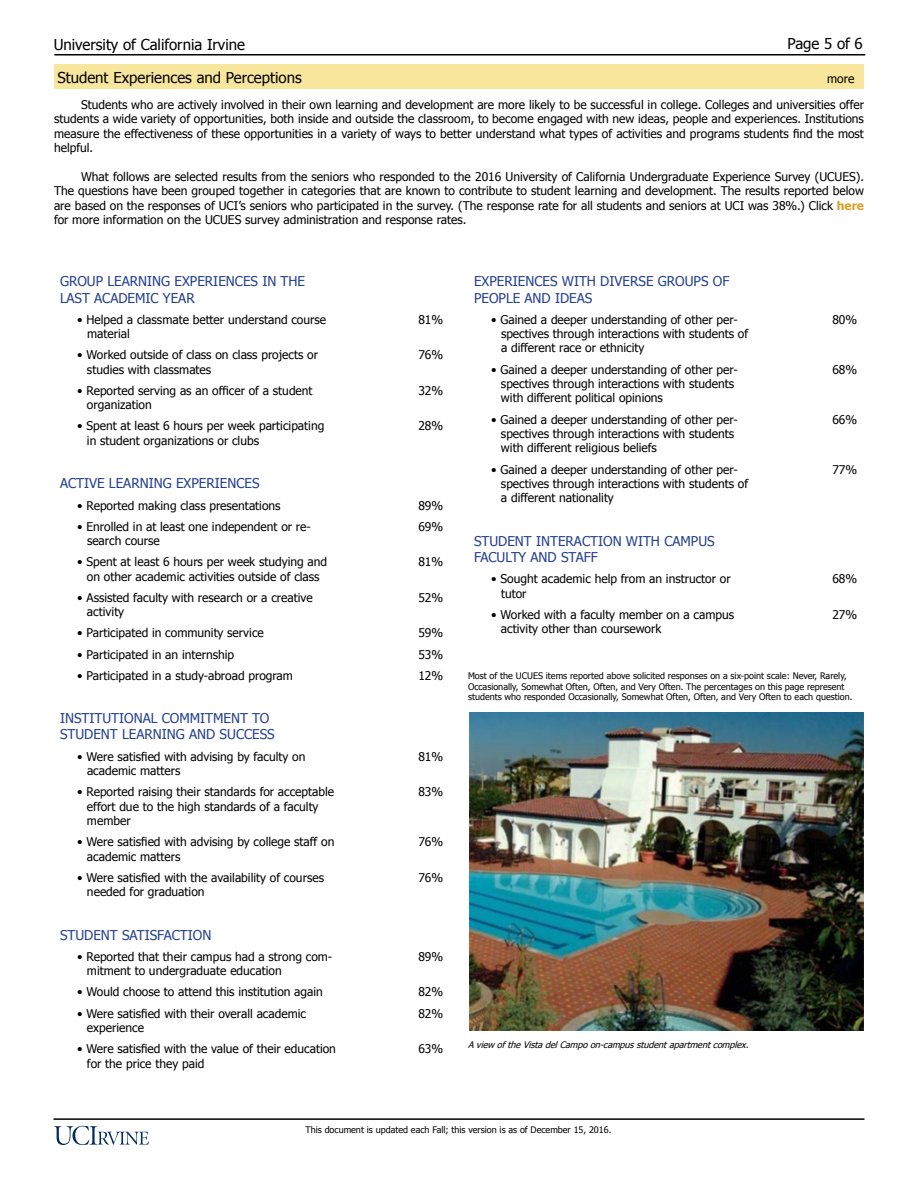
<style>
.page{position:relative;width:918px;height:1188px;background:#fff}
.page>*{position:absolute;margin:0;border:0;box-sizing:border-box;transform-origin:0 0}
.t1{font:15px "Tahoma";color:#000}
.t2{font:13.5px/16.2px "Tahoma";color:#25408f}
.t3{font:12px/14.4px "Tahoma";color:#000}
.t4{font:9px/10.8px "Tahoma";color:#000}
.t5{font:italic 9px "Tahoma";color:#000}
.s1{font-weight:700;color:#dba129}
</style>
<div class="page">
<hr style="left:55px;top:54px;width:810px;height:2px;background:#000">
<hr style="left:54px;top:1118px;width:810px;height:2px;background:#000">
<div style="left:54px;top:65px;width:810px;height:24px;background:#f8e69c"></div>
<img style="left:469px;top:713px;width:395px;height:318px">
<svg style="left:54px;top:1126px;width:95px;height:19px"></svg>
<p class="t1" style="left:54px;top:34px;width:193px">University of California Irvine</p>
<p class="t1" style="left:787px;top:34px;width:77px">Page 5 of 6</p>
<p class="t1" style="left:57px;top:67px;width:246px">Student Experiences and Perceptions</p>
<p class="t3" style="left:54px;top:97px;width:812px;text-align:justify;text-indent:27px">Students who are actively involved in their own learning and development are more likely to be successful in college. Colleges and universities offer students a wide variety of opportunities, both inside and outside the classroom, to become engaged with new ideas, people and experiences. Institutions measure the effectiveness of these opportunities in a variety of ways to better understand what types of activities and programs students find the most helpful.</p>
<p class="t3" style="left:54px;top:169px;width:812px;text-align:justify;text-indent:27px">What follows are selected results from the seniors who responded to the 2016 University of California Undergraduate Experience Survey (UCUES).<br>The questions have been grouped together in categories that are known to contribute to student learning and development. The results reported below are based on the responses of UCI’s seniors who participated in the survey. (The response rate for all students and seniors at UCI was 38%.) Click <span class="s1">here </span>for more information on the UCUES survey administration and response rates.</p>
<p class="t3" style="left:827px;top:71px;width:29px">more</p>
<p class="t2" style="left:60px;top:273px;width:247px">GROUP LEARNING EXPERIENCES IN THE<br>LAST ACADEMIC YEAR</p>
<p class="t3" style="left:87px;top:312px;width:241px;text-indent:-10px">• Helped a classmate better understand course material</p>
<p class="t3" style="left:418px;top:312px;width:26px">81%</p>
<p class="t3" style="left:87px;top:347px;width:233px;text-indent:-10px">• Worked outside of class on class projects or studies with classmates</p>
<p class="t3" style="left:418px;top:347px;width:26px">76%</p>
<p class="t3" style="left:87px;top:383px;width:227px;text-indent:-10px">• Reported serving as an officer of a student organization</p>
<p class="t3" style="left:418px;top:383px;width:26px">32%</p>
<p class="t3" style="left:87px;top:418px;width:239px;text-indent:-10px">• Spent at least 6 hours per week participating in student organizations or clubs</p>
<p class="t3" style="left:418px;top:418px;width:26px">28%</p>
<p class="t2" style="left:60px;top:475px;width:201px">ACTIVE LEARNING EXPERIENCES</p>
<p class="t3" style="left:77px;top:497px;width:205px">• Reported making class presentations</p>
<p class="t3" style="left:418px;top:497px;width:26px">89%</p>
<p class="t3" style="left:87px;top:519px;width:225px;text-indent:-10px">• Enrolled in at least one independent or re&shy;search course</p>
<p class="t3" style="left:418px;top:519px;width:26px">69%</p>
<p class="t3" style="left:77px;top:554px;width:251px;text-align:center">• Spent at least 6 hours per week studying and on other academic activities outside of class</p>
<p class="t3" style="left:418px;top:554px;width:26px">81%</p>
<p class="t3" style="left:87px;top:590px;width:227px;text-indent:-10px">• Assisted faculty with research or a creative activity</p>
<p class="t3" style="left:418px;top:590px;width:26px">52%</p>
<p class="t3" style="left:77px;top:625px;width:188px">• Participated in community service</p>
<p class="t3" style="left:418px;top:625px;width:26px">59%</p>
<p class="t3" style="left:77px;top:646px;width:159px">• Participated in an internship</p>
<p class="t3" style="left:418px;top:646px;width:26px">53%</p>
<p class="t3" style="left:77px;top:668px;width:217px">• Participated in a study-abroad program</p>
<p class="t3" style="left:418px;top:668px;width:26px">12%</p>
<p class="t2" style="left:60px;top:710px;width:216px">INSTITUTIONAL COMMITMENT TO<br>STUDENT LEARNING AND SUCCESS</p>
<p class="t3" style="left:87px;top:749px;width:220px;text-indent:-10px">• Were satisfied with advising by faculty on academic matters</p>
<p class="t3" style="left:418px;top:749px;width:26px">81%</p>
<p class="t3" style="left:87px;top:784px;width:249px;text-indent:-10px">• Reported raising their standards for acceptable effort due to the high standards of a faculty member</p>
<p class="t3" style="left:418px;top:784px;width:26px">83%</p>
<p class="t3" style="left:87px;top:834px;width:249px;text-indent:-10px">• Were satisfied with advising by college staff on academic matters</p>
<p class="t3" style="left:418px;top:834px;width:26px">76%</p>
<p class="t3" style="left:87px;top:870px;width:239px;text-indent:-10px">• Were satisfied with the availability of courses needed for graduation</p>
<p class="t3" style="left:418px;top:870px;width:26px">76%</p>
<p class="t2" style="left:60px;top:926px;width:153px">STUDENT SATISFACTION</p>
<p class="t3" style="left:87px;top:949px;width:247px;text-indent:-10px">• Reported that their campus had a strong com&shy;mitment to undergraduate education</p>
<p class="t3" style="left:418px;top:949px;width:26px">89%</p>
<p class="t3" style="left:77px;top:984px;width:247px">• Would choose to attend this institution again</p>
<p class="t3" style="left:418px;top:984px;width:26px">82%</p>
<p class="t3" style="left:87px;top:1005px;width:221px;text-indent:-10px">• Were satisfied with their overall academic experience</p>
<p class="t3" style="left:418px;top:1005px;width:26px">82%</p>
<p class="t3" style="left:87px;top:1041px;width:251px;text-indent:-10px">• Were satisfied with the value of their education for the price they paid</p>
<p class="t3" style="left:418px;top:1041px;width:26px">63%</p>
<p class="t2" style="left:474px;top:273px;width:257px">EXPERIENCES WITH DIVERSE GROUPS OF<br>PEOPLE AND IDEAS</p>
<p class="t3" style="left:501px;top:312px;width:249px;text-indent:-10px">• Gained a deeper understanding of other per&shy;spectives through interactions with students of a different race or ethnicity</p>
<p class="t3" style="left:832px;top:312px;width:26px">80%</p>
<p class="t3" style="left:501px;top:362px;width:238px;text-indent:-10px">• Gained a deeper understanding of other per&shy;spectives through interactions with students with different political opinions</p>
<p class="t3" style="left:832px;top:362px;width:26px">68%</p>
<p class="t3" style="left:501px;top:412px;width:238px;text-indent:-10px">• Gained a deeper understanding of other per&shy;spectives through interactions with students with different religious beliefs</p>
<p class="t3" style="left:832px;top:412px;width:26px">66%</p>
<p class="t3" style="left:501px;top:462px;width:249px;text-indent:-10px">• Gained a deeper understanding of other per&shy;spectives through interactions with students of a different nationality</p>
<p class="t3" style="left:832px;top:462px;width:26px">77%</p>
<p class="t2" style="left:474px;top:532px;width:242px">STUDENT INTERACTION WITH CAMPUS<br>FACULTY AND STAFF</p>
<p class="t3" style="left:501px;top:571px;width:231px;text-indent:-10px">• Sought academic help from an instructor or tutor</p>
<p class="t3" style="left:832px;top:571px;width:26px">68%</p>
<p class="t3" style="left:501px;top:607px;width:235px;text-indent:-10px">• Worked with a faculty member on a campus activity other than coursework</p>
<p class="t3" style="left:832px;top:607px;width:26px">27%</p>
<p class="t4" style="left:468px;top:670px;width:386px">Most of the UCUES items reported above solicited responses on a six-point scale: Never, Rarely,<br>Occasionally, Somewhat Often, Often, and Very Often. The percentages on this page represent students who responded Occasionally, Somewhat Often, Often, and Very Often to each question.</p>
<p class="t5" style="left:468px;top:1038px;width:285px">Aview oftheVistadelCampoon-campusstudentapartmentcomplex.</p>
<p class="t4" style="left:306px;top:1123px;width:307px">This document is updated each Fall; this version is as of December 15, 2016.</p>
</div>
